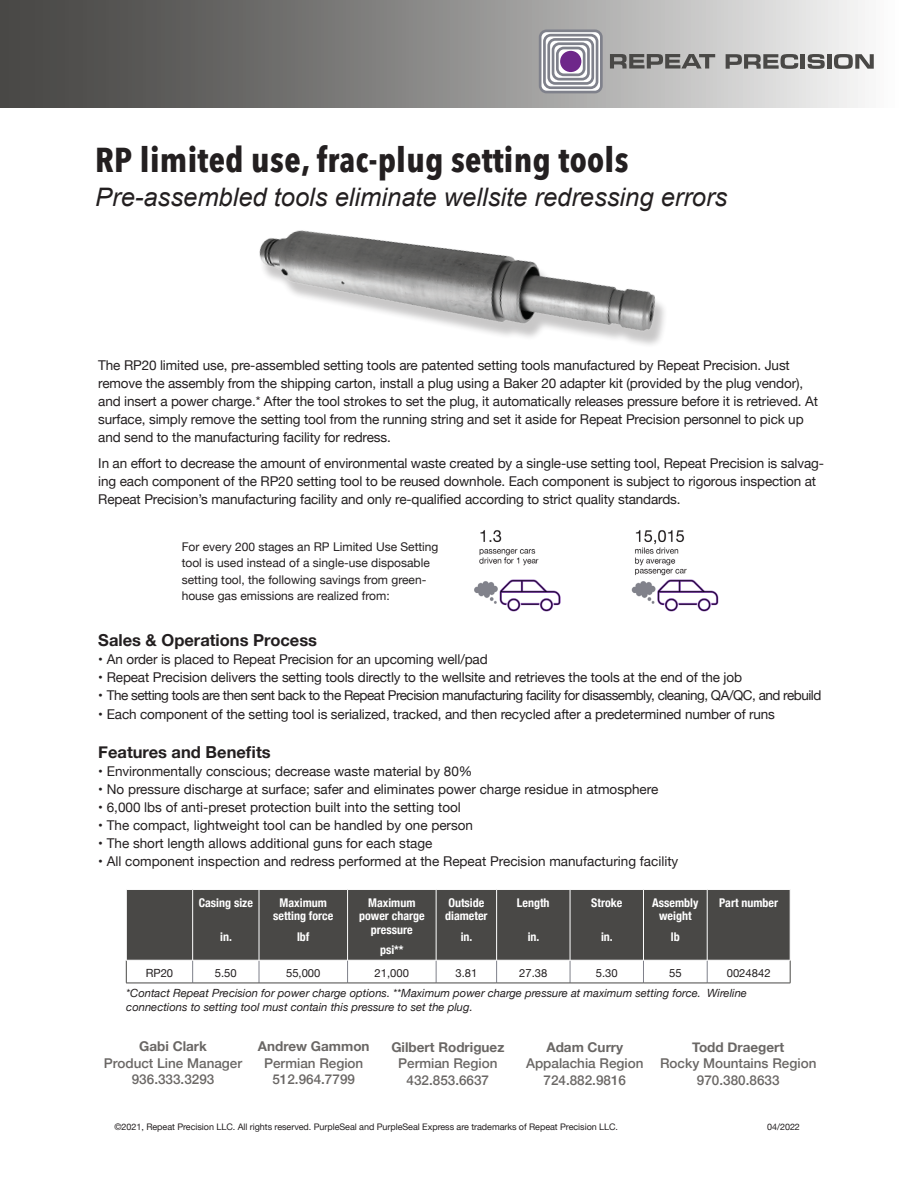
<style>
.page{position:relative;width:918px;height:1188px;background:#fff}
.page>*{position:absolute;margin:0;border:0;box-sizing:border-box;transform-origin:0 0}
.t1{font:700 34.5px "Avenir Next Condensed";letter-spacing:.01em;color:#231f20}
.t2{font:italic 25.5px "Arial";color:#231f20}
.Text{font:700 16.5px "Helvetica Neue";color:#231f20}
.Crosshead{font:700 16.5px "Helvetica Neue";color:#231f20}
.Text-2{font:13.5px/18px "Helvetica Neue";letter-spacing:-.01em;color:#231f20}
.Bullets{font:13.5px "Helvetica Neue";color:#231f20}
.Phone_Numbers{font:500 13.5px/16.5px "Helvetica Neue";color:#6a6765;text-align:center}
.Text-3{font:13.5px "Helvetica Neue";letter-spacing:-.035em;color:#231f20}
.Phone_Numbers-2{font:700 13.5px "Helvetica Neue";color:#6a6765}
.Phone_Numbers-3{font:12px/16.5px "Helvetica Neue";color:#231f20}
.Table_Headings{font:700 condensed 12px/13.5px "Helvetica Neue";color:#fff;text-align:center}
.Text-4{font:italic 11.25px/13.5px "Helvetica Neue";color:#231f20}
.Bullets-2{font:11.25px "Helvetica Neue";color:#231f20}
.Text-5{font:11.25px "Helvetica Neue";color:#231f20}
.Text-6{font:9px "Helvetica Neue";letter-spacing:-.005em;color:#231f20}
.s1{font-weight:700}
</style>
<div class="page">
<div style="left:0;top:0;width:918px;height:108px;background:linear-gradient(to right,#393836,#f8f8f8)"></div>
<svg style="left:540px;top:31px;width:61px;height:61px"></svg>
<div style="left:539px;top:29px;width:64px;height:64px;border:3px solid #7f818b;border-radius:6px"></div>
<div style="left:543px;top:34px;width:55px;height:55px;border:3px solid #7f818b;border-radius:6px"></div>
<svg style="left:549px;top:39px;width:44px;height:44px"></svg>
<div style="left:547px;top:38px;width:47px;height:47px;border:3px solid #7f818b;border-radius:6px"></div>
<svg style="left:553px;top:44px;width:35px;height:35px"></svg>
<div style="left:552px;top:42px;width:38px;height:39px;border:3px solid #7f818b;border-radius:6px"></div>
<svg style="left:557px;top:48px;width:27px;height:27px"></svg>
<div style="left:556px;top:47px;width:30px;height:29px;border:3px solid #7f818b;border-radius:6px"></div>
<div style="left:560px;top:51px;width:21px;height:21px;background:#6e278a;border-radius:50%"></div>
<svg style="left:610px;top:54px;width:105px;height:15px;background:#7e7d7c"></svg>
<svg style="left:726px;top:54px;width:72px;height:15px"></svg>
<hr style="left:801px;top:54px;width:4px;height:15px;background:#494846">
<svg style="left:808px;top:54px;width:17px;height:15px"></svg>
<hr style="left:827px;top:54px;width:4px;height:15px;background:#494846">
<svg style="left:834px;top:54px;width:40px;height:15px"></svg>
<div style="left:127px;top:890px;width:663px;height:70px;background:#494846"></div>
<svg style="left:192px;top:961px;width:1px;height:22px"></svg>
<svg style="left:259px;top:961px;width:1px;height:22px"></svg>
<svg style="left:347px;top:961px;width:1px;height:22px"></svg>
<svg style="left:436px;top:961px;width:1px;height:22px"></svg>
<svg style="left:496px;top:961px;width:1px;height:22px"></svg>
<svg style="left:570px;top:961px;width:1px;height:22px"></svg>
<svg style="left:643px;top:961px;width:1px;height:22px"></svg>
<svg style="left:707px;top:961px;width:1px;height:22px"></svg>
<svg style="left:126px;top:961px;width:1px;height:22px"></svg>
<svg style="left:790px;top:960px;width:1px;height:23px"></svg>
<hr style="left:126px;top:983px;width:67px;height:1px;background:#494846">
<hr style="left:193px;top:983px;width:66px;height:1px;background:#494846">
<hr style="left:259px;top:983px;width:89px;height:1px;background:#494846">
<hr style="left:348px;top:983px;width:88px;height:1px;background:#494846">
<hr style="left:436px;top:983px;width:61px;height:1px;background:#494846">
<hr style="left:497px;top:983px;width:73px;height:1px;background:#494846">
<hr style="left:570px;top:983px;width:73px;height:1px;background:#494846">
<hr style="left:643px;top:983px;width:64px;height:1px;background:#494846">
<hr style="left:707px;top:983px;width:83px;height:1px;background:#494846">
<hr style="left:192px;top:890px;width:1px;height:70px;background:#fff">
<hr style="left:259px;top:890px;width:1px;height:70px;background:#fff">
<hr style="left:347px;top:890px;width:1px;height:70px;background:#fff">
<hr style="left:436px;top:890px;width:1px;height:70px;background:#fff">
<hr style="left:496px;top:890px;width:1px;height:70px;background:#fff">
<hr style="left:570px;top:890px;width:1px;height:70px;background:#fff">
<hr style="left:643px;top:890px;width:1px;height:70px;background:#fff">
<hr style="left:707px;top:890px;width:1px;height:70px;background:#fff">
<img style="left:259px;top:206px;width:406px;height:139px">
<img style="left:474px;top:530px;width:245px;height:82px">
<p class="t1" style="left:95px;top:138px;width:535px">RP limited use, frac-plug setting tools</p>
<p class="t2" style="left:95px;top:181px;width:633px">Pre-assembled tools eliminate wellsite redressing errors</p>
<p class="Text-2" style="left:98px;top:357px;width:721px">The RP20 limited use, pre-assembled setting tools are patented setting tools manufactured by Repeat Precision. Just remove the assembly from the shipping carton, install a plug using a Baker 20 adapter kit (provided by the plug vendor), and insert a power charge.* After the tool strokes to set the plug, it automatically releases pressure before it is retrieved. At surface, simply remove the setting tool from the running string and set it aside for Repeat Precision personnel to pick up and send to the manufacturing facility for redress.</p>
<p class="Text-2" style="left:98px;top:455px;width:727px">In an effort to decrease the amount of environmental waste created by a single-use setting tool, Repeat Precision is salvag&shy;ing each component of the RP20 setting tool to be reused downhole. Each component is subject to rigorous inspection at<br>Repeat Precision’s manufacturing facility and only re-qualified according to strict quality standards.</p>
<p class="Phone_Numbers-3" style="left:182px;top:539px;width:258px">For every 200 stages an RP Limited Use Setting tool is used instead of a single-use disposable setting tool, the following savings from green&shy;house gas emissions are realized from:</p>
<p class="Text" style="left:98px;top:627px;width:220px">Sales &amp; Operations Process</p>
<p class="Text-2" style="left:98px;top:651px;width:391px">• An order is placed to Repeat Precision for an upcoming well/pad</p>
<p class="Text-2" style="left:98px;top:669px;width:645px">• Repeat Precision delivers the setting tools directly to the wellsite and retrieves the tools at the end of the job</p>
<p class="Text-3" style="left:98px;top:685px;width:725px">• The setting tools are then sent back to the Repeat Precision manufacturing facility for disassembly, cleaning, QA/QC, and rebuild</p>
<p class="Text-2" style="left:98px;top:706px;width:678px">• Each component of the setting tool is serialized, tracked, and then recycled after a predetermined number of runs</p>
<p class="Crosshead" style="left:98px;top:739px;width:174px">Features and Benefits</p>
<p class="Bullets" style="left:98px;top:761px;width:376px">• Environmentally conscious; decrease waste material by 80%</p>
<p class="Bullets" style="left:98px;top:779px;width:562px">• No pressure discharge at surface; safer and eliminates power charge residue in atmosphere</p>
<p class="Bullets" style="left:98px;top:797px;width:364px">• 6,000 lbs of anti-preset protection built into the setting tool</p>
<p class="Bullets" style="left:98px;top:815px;width:376px">• The compact, lightweight tool can be handled by one person</p>
<p class="Bullets" style="left:98px;top:833px;width:336px">• The short length allows additional guns for each stage</p>
<p class="Bullets" style="left:98px;top:851px;width:582px">• All component inspection and redress performed at the Repeat Precision manufacturing facility</p>
<p class="Table_Headings" style="left:199px;top:895px;width:56px">Casing size</p>
<p class="Table_Headings" style="left:220px;top:929px;width:13px">in.</p>
<p class="Table_Headings" style="left:273px;top:895px;width:62px">Maximum setting force</p>
<p class="Table_Headings" style="left:297px;top:929px;width:14px">lbf</p>
<p class="Table_Headings" style="left:359px;top:895px;width:67px">Maximum power charge pressure</p>
<p class="Table_Headings" style="left:380px;top:942px;width:25px">psi**</p>
<p class="Table_Headings" style="left:445px;top:895px;width:44px;text-align:left">Outside diameter</p>
<p class="Table_Headings" style="left:461px;top:929px;width:13px">in.</p>
<p class="Table_Headings" style="left:517px;top:895px;width:34px">Length</p>
<p class="Table_Headings" style="left:528px;top:929px;width:13px">in.</p>
<p class="Table_Headings" style="left:591px;top:895px;width:33px">Stroke</p>
<p class="Table_Headings" style="left:601px;top:929px;width:13px">in.</p>
<p class="Table_Headings" style="left:652px;top:895px;width:48px">Assembly weight</p>
<p class="Table_Headings" style="left:671px;top:929px;width:10px">lb</p>
<p class="Table_Headings" style="left:719px;top:895px;width:60px">Part number</p>
<p class="Text-5" style="left:146px;top:965px;width:29px">RP20</p>
<p class="Text-5" style="left:215px;top:965px;width:23px">5.50</p>
<p class="Text-5" style="left:286px;top:965px;width:36px">55,000</p>
<p class="Text-5" style="left:375px;top:965px;width:36px">21,000</p>
<p class="Bullets-2" style="left:455px;top:965px;width:23px">3.81</p>
<p class="Bullets-2" style="left:519px;top:965px;width:30px">27.38</p>
<p class="Bullets-2" style="left:596px;top:965px;width:23px">5.30</p>
<p class="Bullets-2" style="left:669px;top:965px;width:14px">55</p>
<p class="Bullets-2" style="left:727px;top:965px;width:45px">0024842</p>
<p class="Text-4" style="left:126px;top:987px;width:622px">*Contact Repeat Precision for power charge options. **Maximum power charge pressure at maximum setting force. Wireline connections to setting tool must contain this pressure to set the plug.</p>
<p class="Phone_Numbers-2" style="left:139px;top:1036px;width:69px">Gabi Clark</p>
<p class="Phone_Numbers" style="left:104px;top:1053px;width:140px">Product Line Manager<br>936.333.3293</p>
<p class="Phone_Numbers" style="left:258px;top:1037px;width:113px"><span class="s1">Andrew Gammon<br></span>Permian Region<br>512.964.7799</p>
<p class="Phone_Numbers-2" style="left:546px;top:1036px;width:78px">Adam Curry</p>
<p class="Phone_Numbers" style="left:391px;top:1038px;width:114px"><span class="s1">Gilbert Rodriguez<br></span>Permian Region<br>432.853.6637</p>
<p class="Phone_Numbers" style="left:526px;top:1054px;width:119px">Appalachia Region</p>
<p class="Phone_Numbers" style="left:544px;top:1071px;width:84px">724.882.9816</p>
<p class="Phone_Numbers-2" style="left:692px;top:1036px;width:94px">Todd Draegert</p>
<p class="Phone_Numbers" style="left:660px;top:1054px;width:158px">Rocky Mountains Region</p>
<p class="Phone_Numbers" style="left:697px;top:1071px;width:84px">970.380.8633</p>
<p class="Text-6" style="left:114px;top:1120px;width:505px">©2021, Repeat Precision LLC. All rights reserved. PurpleSeal and PurpleSeal Express are trademarks of Repeat Precision LLC.</p>
<p class="Text-6" style="left:767px;top:1120px;width:34px">04/2022</p>
</div>
